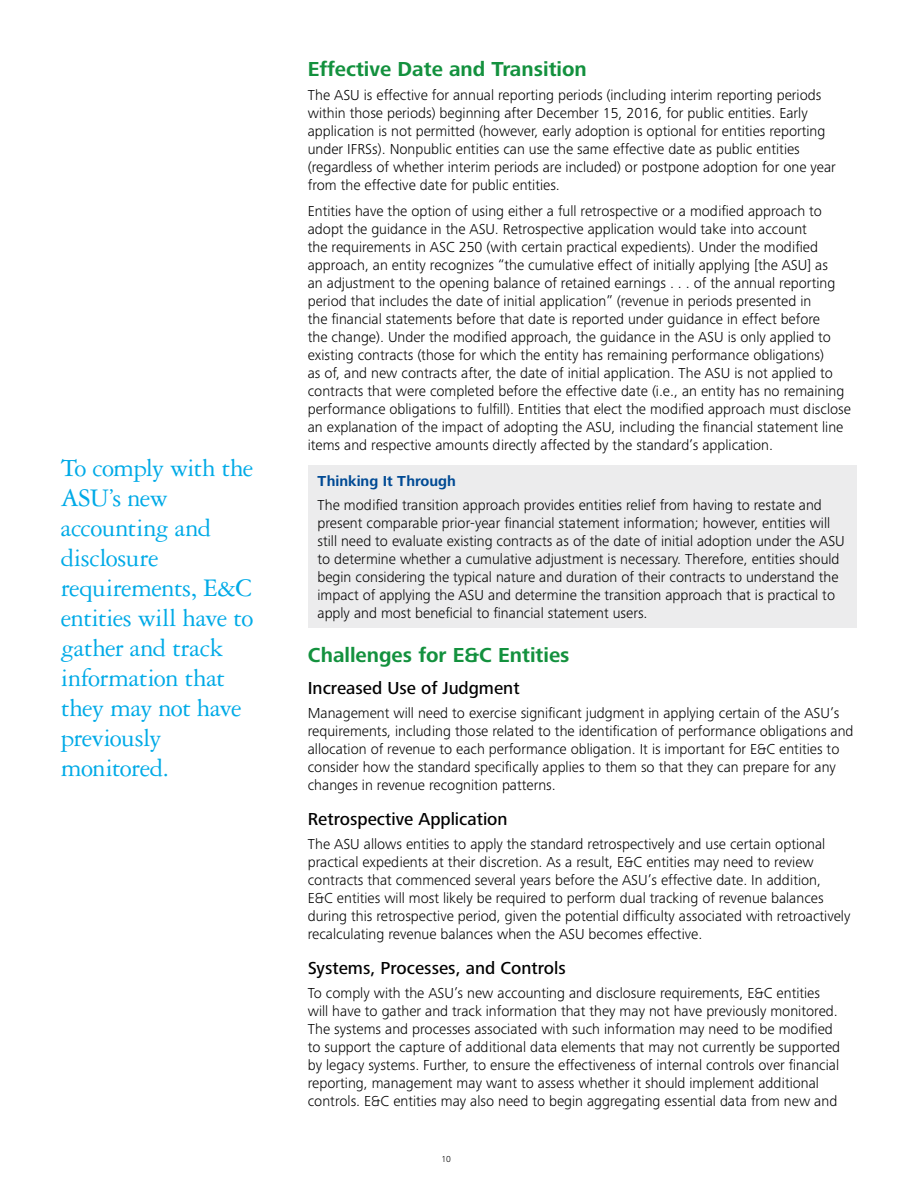
<style>
.page{position:relative;width:918px;height:1188px;background:#fff}
.page>*{position:absolute;margin:0;border:0;box-sizing:border-box;transform-origin:0 0}
.t1{font:27px/30px "Garamond 3 LT Std";letter-spacing:-.02em;color:#00aae7}
.t2{font:700 21px "Frutiger Next Pro";color:#13913e}
.t3{font:500 18px "Frutiger Next Pro";color:#000}
.t4{font:300 15px/18px "Frutiger Next Pro";color:#000}
.t5{font:700 15px "Frutiger Next Pro";color:#004a94}
.t6{font:300 9px "Frutiger Next Pro";color:#000}
</style>
<div class="page">
<div style="left:308px;top:465px;width:549px;height:162px;background:#ececed"></div>
<h1 class="t1" style="left:61px;top:453px;width:194px">To comply with the<br>ASU’s new accounting and disclosure requirements, E&amp;C entities will have to gather and track information that they may not have previously monitored.</h1>
<h2 class="t2" style="left:308px;top:57px;width:281px">Effective Date and Transition</h2>
<p class="t4" style="left:308px;top:86px;width:530px">The ASU is effective for annual reporting periods (including interim reporting periods within those periods) beginning after December 15, 2016, for public entities. Early application is not permitted (however, early adoption is optional for entities reporting under IFRSs). Nonpublic entities can use the same effective date as public entities (regardless of whether interim periods are included) or postpone adoption for one year from the effective date for public entities.</p>
<p class="t4" style="left:308px;top:202px;width:545px">Entities have the option of using either a full retrospective or a modified approach to adopt the guidance in the ASU. Retrospective application would take into account<br>the requirements in ASC 250 (with certain practical expedients). Under the modified approach, an entity recognizes “the cumulative effect of initially applying [the ASU] as<br>an adjustment to the opening balance of retained earnings . . . of the annual reporting period that includes the date of initial application” (revenue in periods presented in<br>the financial statements before that date is reported under guidance in effect before<br>the change). Under the modified approach, the guidance in the ASU is only applied to existing contracts (those for which the entity has remaining performance obligations)<br>as of, and new contracts after, the date of initial application. The ASU is not applied to contracts that were completed before the effective date (i.e., an entity has no remaining performance obligations to fulfill). Entities that elect the modified approach must disclose an explanation of the impact of adopting the ASU, including the financial statement line items and respective amounts directly affected by the standard’s application.</p>
<p class="t5" style="left:318px;top:472px;width:140px">Thinking It Through</p>
<p class="t4" style="left:318px;top:496px;width:529px">The modified transition approach provides entities relief from having to restate and present comparable prior-year financial statement information; however, entities will still need to evaluate existing contracts as of the date of initial adoption under the ASU to determine whether a cumulative adjustment is necessary. Therefore, entities should begin considering the typical nature and duration of their contracts to understand the impact of applying the ASU and determine the transition approach that is practical to apply and most beneficial to financial statement users.</p>
<h2 class="t2" style="left:308px;top:643px;width:263px">Challenges for E&amp;C Entities</h2>
<p class="t3" style="left:308px;top:678px;width:213px">Increased Use of Judgment</p>
<p class="t4" style="left:308px;top:704px;width:547px">Management will need to exercise significant judgment in applying certain of the ASU’s requirements, including those related to the identification of performance obligations and allocation of revenue to each performance obligation. It is important for E&amp;C entities to consider how the standard specifically applies to them so that they can prepare for any changes in revenue recognition patterns.</p>
<p class="t3" style="left:308px;top:809px;width:201px">Retrospective Application</p>
<p class="t4" style="left:308px;top:835px;width:544px">The ASU allows entities to apply the standard retrospectively and use certain optional practical expedients at their discretion. As a result, E&amp;C entities may need to review contracts that commenced several years before the ASU’s effective date. In addition,<br>E&amp;C entities will most likely be required to perform dual tracking of revenue balances during this retrospective period, given the potential difficulty associated with retroactively recalculating revenue balances when the ASU becomes effective.</p>
<p class="t3" style="left:308px;top:957px;width:260px">Systems, Processes, and Controls</p>
<p class="t4" style="left:308px;top:984px;width:534px">To comply with the ASU’s new accounting and disclosure requirements, E&amp;C entities will have to gather and track information that they may not have previously monitored.<br>The systems and processes associated with such information may need to be modified to support the capture of additional data elements that may not currently be supported by legacy systems. Further, to ensure the effectiveness of internal controls over financial reporting, management may want to assess whether it should implement additional controls. E&amp;C entities may also need to begin aggregating essential data from new and</p>
<p class="t6" style="left:441px;top:1154px;width:11px">10</p>
</div>
